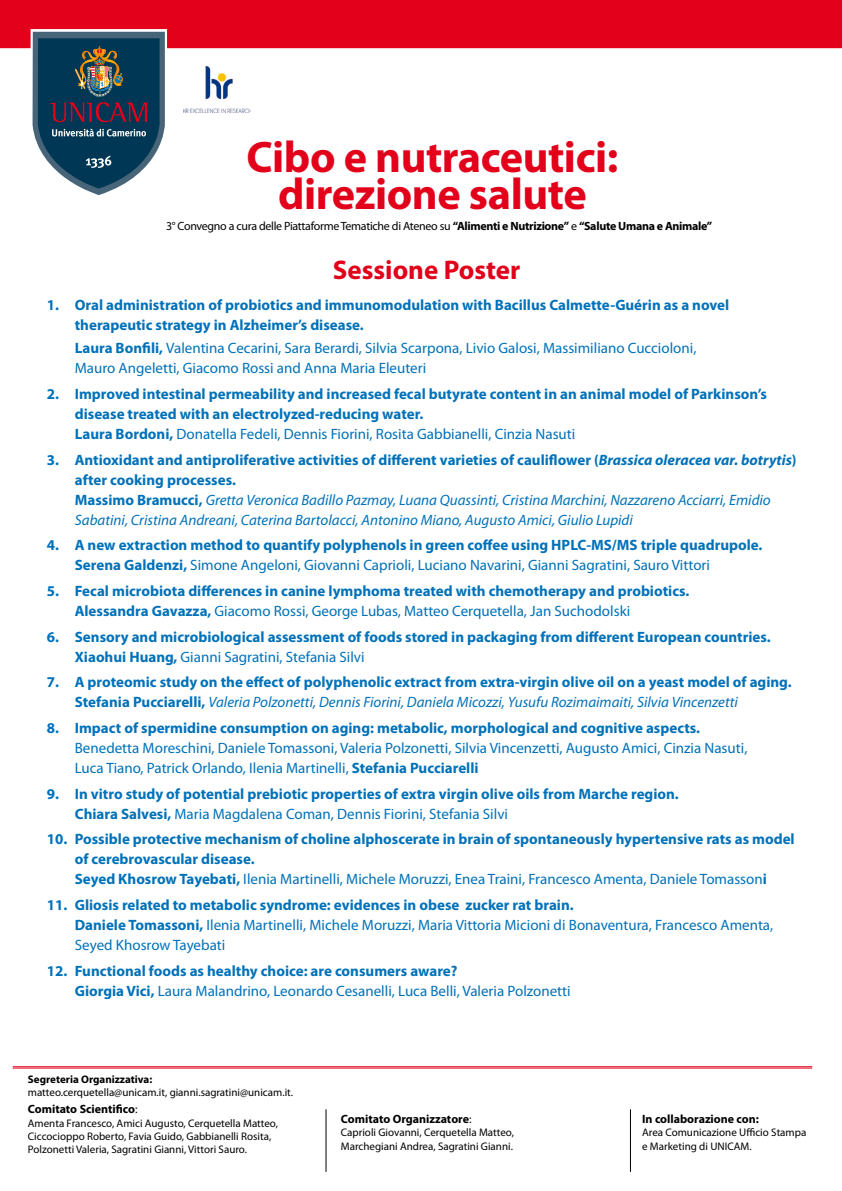
<style>
.page{position:relative;width:842px;height:1191px;background:#fff}
.page>*{position:absolute;margin:0;border:0;box-sizing:border-box;transform-origin:0 0}
.t1{font:700 44.3px/37.3px "Myriad Pro";letter-spacing:-.01em;color:#e2001a;text-align:center}
.t2{font:700 27px "Myriad Pro";color:#e2001a}
.t3{font:700 15px/20px "Myriad Pro";color:#0071b9}
.t4{font:15px/20px "Myriad Pro";color:#0071b9}
.t5{font:italic 15px/20px "Myriad Pro";color:#0071b9}
.t6{font:12px "Myriad Pro";letter-spacing:-.025em;color:#000}
.t7{font:700 12px "Myriad Pro";color:#000}
.t8{font:11px/13.2px "Myriad Pro";color:#000}
.t9{font:700 11px "Myriad Pro";color:#000}
.s1{font-weight:700}
.s2{font-weight:400}
.s3{font-weight:700;font-style:normal}
.s4{font-weight:400;font-style:italic}
</style>
<div class="page">
<img style="left:184px;top:67px;width:67px;height:45px">
<div style="left:0;top:0;width:842px;height:48px;background:#e2001a"></div>
<svg style="left:30px;top:29px;width:137px;height:166px"></svg>
<hr style="left:13px;top:1066px;width:799px;height:1px;background:#e2001a">
<hr style="left:13px;top:1067px;width:799px;height:1px;background:#e2001a">
<hr style="left:326px;top:1109px;width:1px;height:62px;background:#000">
<hr style="left:630px;top:1109px;width:1px;height:62px;background:#000">
<h1 class="t1" style="left:246px;top:139px;width:373px">Cibo e nutraceutici: direzione salute</h1>
<p class="t6" style="left:166px;top:219px;width:548px">3° Convegno a cura delle Piattaforme Tematiche di Ateneo su <span class="s1">“Alimenti e Nutrizione”</span> e <span class="s1">“Salute Umana e Animale”</span></p>
<h2 class="t2" style="left:333px;top:255px;width:189px">Sessione Poster</h2>
<p class="t3" style="left:75px;top:295px;width:656px;text-indent:-28px">1. Oral administration of probiotics and immunomodulation with Bacillus Calmette-Guérin as a novel therapeutic strategy in Alzheimer’s disease.</p>
<p class="t4" style="left:75px;top:338px;width:623px"><span class="s1">Laura Bonfili,</span> Valentina Cecarini, Sara Berardi, Silvia Scarpona, Livio Galosi, Massimiliano Cuccioloni,<br>Mauro Angeletti, Giacomo Rossi and Anna Maria Eleuteri</p>
<p class="t3" style="left:75px;top:384px;width:694px;text-indent:-28px">2. Improved intestinal permeability and increased fecal butyrate content in an animal model of Parkinson’s disease treated with an electrolyzed-reducing water.<br>Laura Bordoni, <span class="s2">Donatella Fedeli, Dennis Fiorini, Rosita Gabbianelli, Cinzia Nasuti</span></p>
<p class="t5" style="left:75px;top:450px;width:723px;text-indent:-28px"><span class="s3">3. Antioxidant and antiproliferative activities of different varieties of cauliflower (</span><span class="s1">Brassica oleracea var. botrytis</span><span class="s3">) after cooking processes.<br>Massimo Bramucci,</span> Gretta Veronica Badillo Pazmay, Luana Quassinti, Cristina Marchini, Nazzareno Acciarri, Emidio Sabatini, Cristina Andreani, Caterina Bartolacci, Antonino Miano, Augusto Amici, Giulio Lupidi</p>
<p class="t3" style="left:75px;top:535px;width:689px;text-indent:-28px">4. A new extraction method to quantify polyphenols in green coffee using HPLC-MS/MS triple quadrupole.<br>Serena Galdenzi, <span class="s2">Simone Angeloni, Giovanni Caprioli, Luciano Navarini, Gianni Sagratini, Sauro Vittori</span></p>
<p class="t3" style="left:75px;top:581px;width:616px;text-indent:-28px">5. Fecal microbiota differences in canine lymphoma treated with chemotherapy and probiotics.<br>Alessandra Gavazza, <span class="s2">Giacomo Rossi, George Lubas, Matteo Cerquetella, Jan Suchodolski</span></p>
<p class="t3" style="left:75px;top:627px;width:697px;text-indent:-28px">6. Sensory and microbiological assessment of foods stored in packaging from different European countries.<br>Xiaohui Huang, <span class="s2">Gianni Sagratini, Stefania Silvi</span></p>
<p class="t3" style="left:75px;top:672px;width:718px;text-indent:-28px">7. A proteomic study on the effect of polyphenolic extract from extra-virgin olive oil on a yeast model of aging.<br>Stefania Pucciarelli, <span class="s4">Valeria Polzonetti, Dennis Fiorini, Daniela Micozzi, Yusufu Rozimaimaiti, Silvia Vincenzetti</span></p>
<p class="t3" style="left:47px;top:718px;width:655px">8. Impact of spermidine consumption on aging: metabolic, morphological and cognitive aspects.</p>
<p class="t4" style="left:75px;top:738px;width:674px">Benedetta Moreschini, Daniele Tomassoni, Valeria Polzonetti, Silvia Vincenzetti, Augusto Amici, Cinzia Nasuti,<br>Luca Tiano, Patrick Orlando, Ilenia Martinelli, <span class="s1">Stefania Pucciarelli</span></p>
<p class="t3" style="left:75px;top:784px;width:606px;text-indent:-28px">9. In vitro study of potential prebiotic properties of extra virgin olive oils from Marche region.<br>Chiara Salvesi, <span class="s2">Maria Magdalena Coman, Dennis Fiorini, Stefania Silvi</span></p>
<p class="t3" style="left:75px;top:829px;width:721px;text-indent:-28px">10. Possible protective mechanism of choline alphoscerate in brain of spontaneously hypertensive rats as model of cerebrovascular disease.<br>Seyed Khosrow Tayebati, <span class="s2">Ilenia Martinelli, Michele Moruzzi, Enea Traini, Francesco Amenta, Daniele Tomasson</span>i</p>
<p class="t4" style="left:75px;top:895px;width:700px;text-indent:-28px"><span class="s1">11. Gliosis related to metabolic syndrome: evidences in obese zucker rat brain.<br>Daniele Tomassoni,</span> Ilenia Martinelli, Michele Moruzzi, Maria Vittoria Micioni di Bonaventura, Francesco Amenta,<br>Seyed Khosrow Tayebati</p>
<p class="t3" style="left:75px;top:960px;width:497px;text-indent:-28px">12. Functional foods as healthy choice: are consumers aware?<br>Giorgia Vici, <span class="s2">Laura Malandrino, Leonardo Cesanelli, Luca Belli, Valeria Polzonetti</span></p>
<p class="t9" style="left:28px;top:1073px;width:126px">Segreteria Organizzativa:</p>
<p class="t8" style="left:28px;top:1086px;width:267px">matteo.cerquetella@unicam.it, gianni.sagratini@unicam.it.</p>
<p class="t7" style="left:28px;top:1102px;width:111px">Comitato Scientifico<span class="s2">:</span></p>
<p class="t8" style="left:28px;top:1116px;width:252px">Amenta Francesco, Amici Augusto, Cerquetella Matteo,<br>Ciccocioppo Roberto, Favia Guido, Gabbianelli Rosita,<br>Polzonetti Valeria, Sagratini Gianni, Vittori Sauro.</p>
<p class="t7" style="left:341px;top:1112px;width:132px">Comitato Organizzatore<span class="s2">:</span></p>
<p class="t8" style="left:341px;top:1126px;width:175px">Caprioli Giovanni, Cerquetella Matteo,<br>Marchegiani Andrea, Sagratini Gianni.</p>
<p class="t7" style="left:642px;top:1112px;width:118px">In collaborazione con:</p>
<p class="t8" style="left:642px;top:1126px;width:166px">Area Comunicazione Ufficio Stampa e Marketing di UNICAM.</p>
</div>
